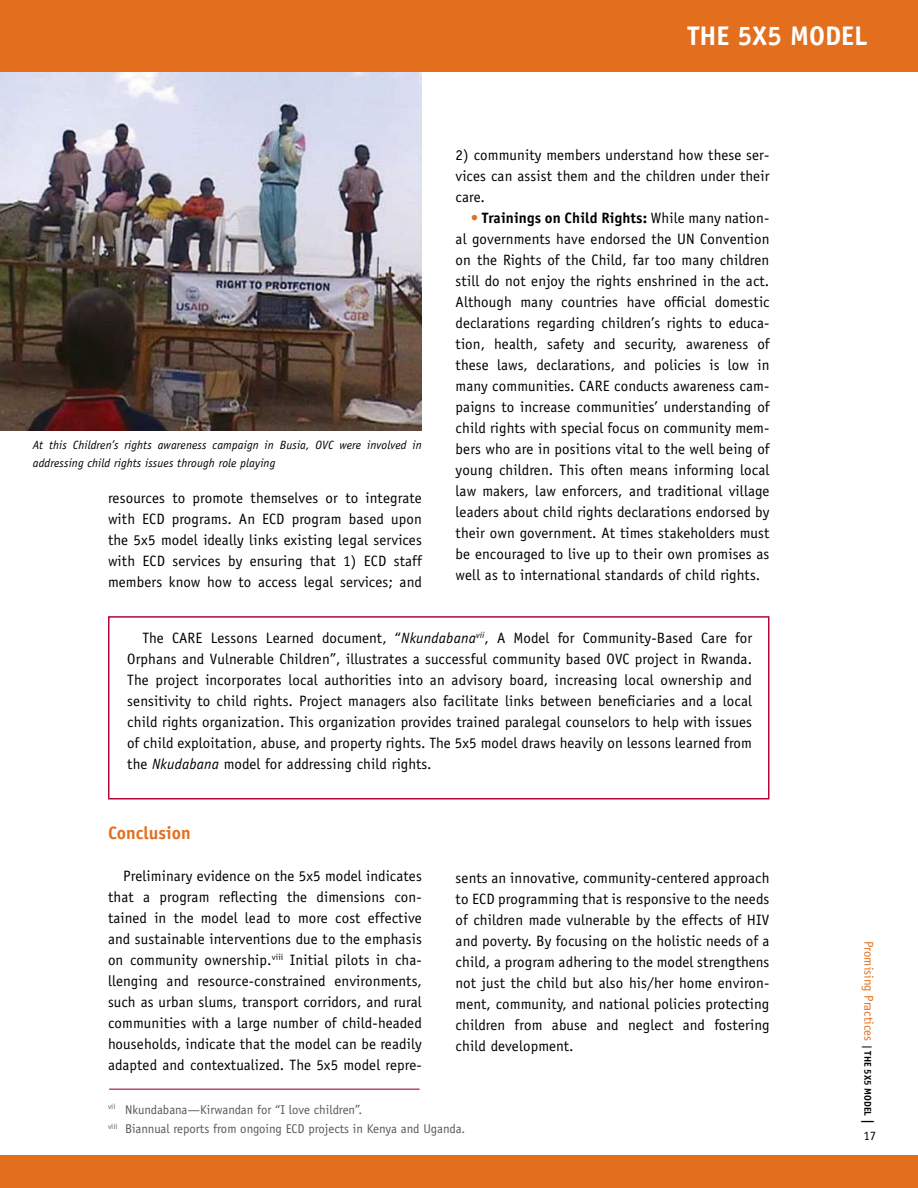
<style>
.page{position:relative;width:918px;height:1188px;background:#fff}
.page>*{position:absolute;margin:0;border:0;box-sizing:border-box;transform-origin:0 0}
.t1{font:700 27px "Officina Sans";color:#fff}
.t2{font:700 18px "Officina Sans";color:#e36f1e}
.t3{font:15px/21px "Officina Sans";letter-spacing:.01em;color:#000;text-align:justify}
.t4{font:12.75px/19.5px "Officina Sans";color:#58595b}
.t5{font:12.75px "Officina Sans";color:#e36f1e}
.t6{font:12.75px "Officina Sans";color:#000}
.t7{font:italic 12px/18px "Officina Sans";letter-spacing:.01em;color:#000}
.s1{color:#e36f1e}
.s2{font-weight:700}
.s3{font-style:italic}
.s4{font-weight:700;font-size:9.75px;color:#000}
.s5{font-weight:700;color:#000}
</style>
<div class="page">
<div style="left:0;top:0;width:918px;height:72px;background:#e36f1e"></div>
<div style="left:0;top:1155px;width:918px;height:33px;background:#e36f1e"></div>
<div style="left:108px;top:616px;width:662px;height:184px;border:2px solid #b20838"></div>
<img style="left:0;top:72px;width:422px;height:358px">
<hr style="left:109px;top:1089px;width:311px;height:1px;background:#b20838">
<h1 class="t1" style="left:688px;top:19px;width:181px">THE 5X5 MODEL</h1>
<p class="t7" style="left:33px;top:436px;width:391px">At this Children’s rights awareness campaign in Busia, OVC were involved in addressing child rights issues through role playing</p>
<p class="t3" style="left:108px;top:488px;width:315px">resources to promote themselves or to integrate with ECD programs. An ECD program based upon the 5x5 model ideally links existing legal services with ECD services by ensuring that 1) ECD staff members know how to access legal services; and</p>
<p class="t3" style="left:456px;top:144px;width:315px">2) community members understand how these ser&shy;vices can assist them and the children under their care.</p>
<p class="t3" style="left:456px;top:207px;width:315px;text-indent:15px"><span class="s1">•</span> <span class="s2">Trainings on Child Rights:</span> While many nation&shy;al governments have endorsed the UN Convention on the Rights of the Child, far too many children still do not enjoy the rights enshrined in the act.<br>Although many countries have official domestic declarations regarding children’s rights to educa&shy;tion, health, safety and security, awareness of these laws, declarations, and policies is low in many communities. CARE conducts awareness cam&shy;paigns to increase communities’ understanding of child rights with special focus on community mem&shy;bers who are in positions vital to the well being of young children. This often means informing local law makers, law enforcers, and traditional village leaders about child rights declarations endorsed by their own government. At times stakeholders must be encouraged to live up to their own promises as well as to international standards of child rights.</p>
<p class="t3" style="left:127px;top:627px;width:626px;text-indent:15px">The CARE Lessons Learned document, “<span class="s3">Nkundabana</span><sup>vii</sup>, A Model for Community-Based Care for Orphans and Vulnerable Children”, illustrates a successful community based OVC project in Rwanda.<br>The project incorporates local authorities into an advisory board, increasing local ownership and sensitivity to child rights. Project managers also facilitate links between beneficiaries and a local child rights organization. This organization provides trained paralegal counselors to help with issues of child exploitation, abuse, and property rights. The 5x5 model draws heavily on lessons learned from the <span class="s3">Nkudabana</span> model for addressing child rights.</p>
<p class="t2" style="left:108px;top:822px;width:84px">Conclusion</p>
<p class="t3" style="left:108px;top:866px;width:315px;text-indent:15px">Preliminary evidence on the 5x5 model indicates that a program reflecting the dimensions con&shy;tained in the model lead to more cost effective and sustainable interventions due to the emphasis on community ownership.<sup>viii</sup> Initial pilots in cha&shy;llenging and resource-constrained environments, such as urban slums, transport corridors, and rural communities with a large number of child-headed households, indicate that the model can be readily adapted and contextualized. The 5x5 model repre-</p>
<p class="t4" style="left:108px;top:1100px;width:359px"><sup>vii</sup> Nkundabana—Kirwandan for “I love children”.<br><sup>viii</sup> Biannual reports from ongoing ECD projects in Kenya and Uganda.</p>
<p class="t3" style="left:456px;top:867px;width:315px">sents an innovative, community-centered approach to ECD programming that is responsive to the needs of children made vulnerable by the effects of HIV and poverty. By focusing on the holistic needs of a child, a program adhering to the model strengthens not just the child but also his/her home environ&shy;ment, community, and national policies protecting children from abuse and neglect and fostering child development.</p>
<p class="t5" style="left:876px;top:941px;width:185px;rotate:90deg">Promising Practices <span class="s4">| THE 5X5 MODEL</span> <span class="s5">|</span></p>
<p class="t6" style="left:863px;top:1128px;width:7px">17</p>
</div>
